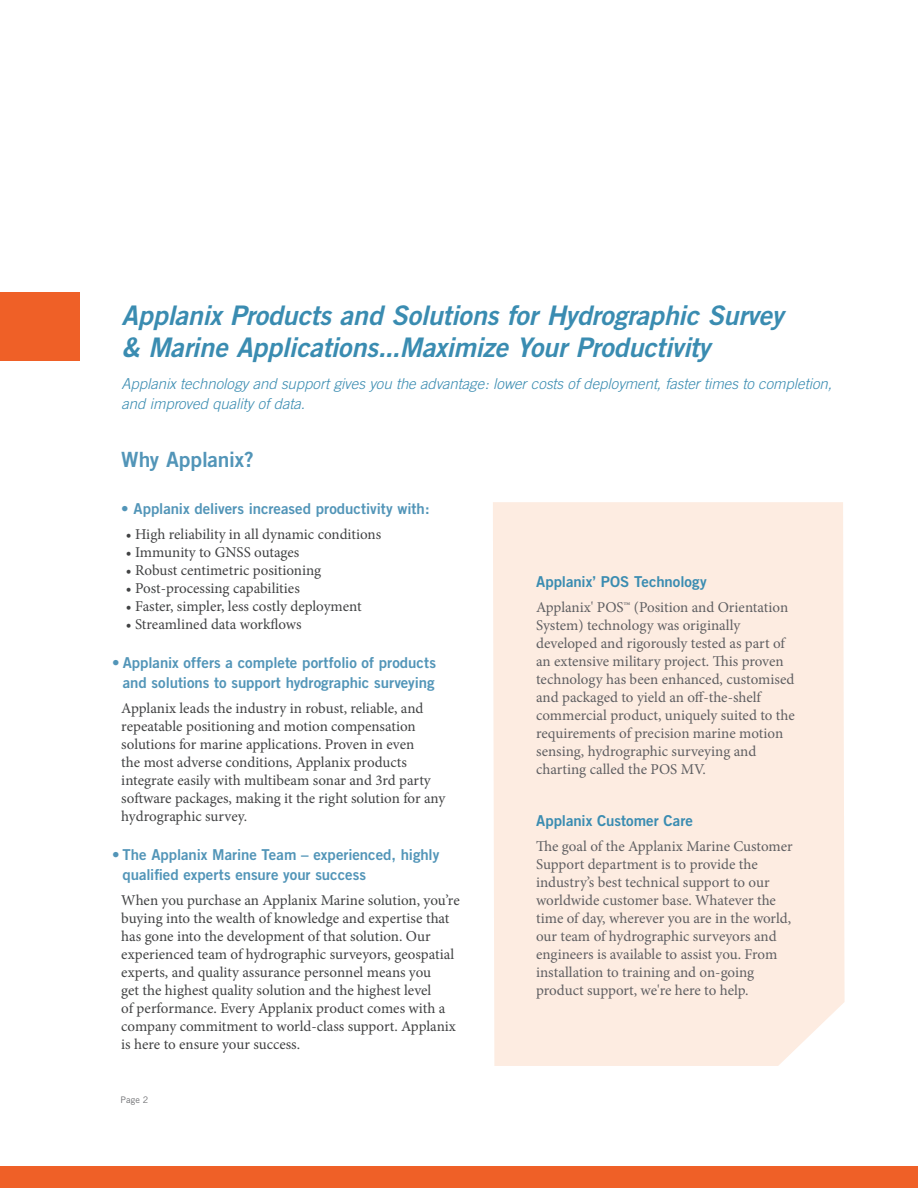
<style>
.page{position:relative;width:918px;height:1188px;background:#fff}
.page>*{position:absolute;margin:0;border:0;box-sizing:border-box;transform-origin:0 0}
.t1{font:italic 27px/31.5px "Trade Gothic Bold Two";letter-spacing:-.01em;color:#3a8cb1}
.Body_Text{font:21px "Trade Gothic Bold Two";letter-spacing:-.01em;color:#5295b8}
.Blue_subhead{font:15px/18px "Minion Pro";letter-spacing:-.005em;color:#414243}
.Body_Text-2{font:15px/18px "Minion Pro";letter-spacing:-.005em;color:#5f5f62}
.Blue_subhead-2{font:15px/19.5px "Trade Gothic Bold Two";color:#5295b8;text-align:right}
.t2{font:italic 300 15px/19.5px "Trade Gothic";letter-spacing:-.005em;color:#3a8cb1}
.Blue_subhead-3{font:15px "Trade Gothic Bold Two";color:#3a8cb1}
.t3{font:9px "Trade Gothic";color:#6e6f72}
</style>
<div class="page">
<div style="left:493px;top:502px;width:352px;height:564px;background:#fdece1"></div>
<div style="left:0;top:1166px;width:918px;height:22px;background:#ef6027"></div>
<div style="left:0;top:293px;width:79px;height:68px;background:#ef6027"></div>
<p class="t1" style="left:122px;top:300px;width:663px">Applanix Products and Solutions for Hydrographic Survey &amp; Marine Applications...Maximize Your Productivity</p>
<p class="t2" style="left:122px;top:374px;width:712px">Applanix technology and support gives you the advantage: lower costs of deployment, faster times to completion, and improved quality of data.</p>
<p class="Body_Text" style="left:121px;top:447px;width:134px">Why Applanix?</p>
<p class="Blue_subhead-2" style="left:121px;top:499px;width:310px">• Applanix delivers increased productivity with:</p>
<p class="Blue_subhead" style="left:126px;top:525px;width:257px">• High reliability in all dynamic conditions</p>
<p class="Blue_subhead" style="left:126px;top:543px;width:175px">• Immunity to GNSS outages</p>
<p class="Blue_subhead" style="left:126px;top:561px;width:197px">• Robust centimetric positioning</p>
<p class="Blue_subhead" style="left:126px;top:579px;width:176px">• Post-processing capabilities</p>
<p class="Blue_subhead" style="left:126px;top:597px;width:237px">• Faster, simpler, less costly deployment</p>
<p class="Blue_subhead" style="left:126px;top:615px;width:177px">• Streamlined data workflows</p>
<p class="Blue_subhead-2" style="left:112px;top:653px;width:325px">• Applanix offers a complete portfolio of products and solutions to support hydrographic surveying</p>
<p class="Blue_subhead" style="left:121px;top:699px;width:325px">Applanix leads the industry in robust, reliable, and repeatable positioning and motion compensation solutions for marine applications. Proven in even<br>the most adverse conditions, Applanix products integrate easily with multibeam sonar and 3rd party software packages, making it the right solution for any hydrographic survey.</p>
<p class="Blue_subhead-2" style="left:122px;top:845px;width:318px;text-align:left;text-indent:-10px">• The Applanix Marine Team – experienced, highly qualified experts ensure your success</p>
<p class="Blue_subhead" style="left:121px;top:891px;width:340px">When you purchase an Applanix Marine solution, you’re buying into the wealth of knowledge and expertise that has gone into the development of that solution. Our experienced team of hydrographic surveyors, geospatial experts, and quality assurance personnel means you<br>get the highest quality solution and the highest level<br>of performance. Every Applanix product comes with a company commitment to world-class support. Applanix is here to ensure your success.</p>
<p class="t3" style="left:121px;top:1094px;width:29px">Page 2</p>
<p class="Blue_subhead-3" style="left:536px;top:572px;width:172px">Applanix’ POS Technology</p>
<p class="Body_Text-2" style="left:536px;top:598px;width:260px">Applanix' POS™ (Position and Orientation System) technology was originally developed and rigorously tested as part of an extensive military project. This proven technology has been enhanced, customised and packaged to yield an off-the-shelf commercial product, uniquely suited to the requirements of precision marine motion sensing, hydrographic surveying and charting called the POS MV.</p>
<p class="Blue_subhead-3" style="left:536px;top:811px;width:158px">Applanix Customer Care</p>
<p class="Body_Text-2" style="left:536px;top:837px;width:258px">The goal of the Applanix Marine Customer Support department is to provide the industry’s best technical support to our worldwide customer base. Whatever the time of day, wherever you are in the world, our team of hydrographic surveyors and engineers is available to assist you. From installation to training and on-going</p>
<p class="Body_Text-2" style="left:536px;top:981px;width:214px">product support, we're here to help.</p>
</div>
